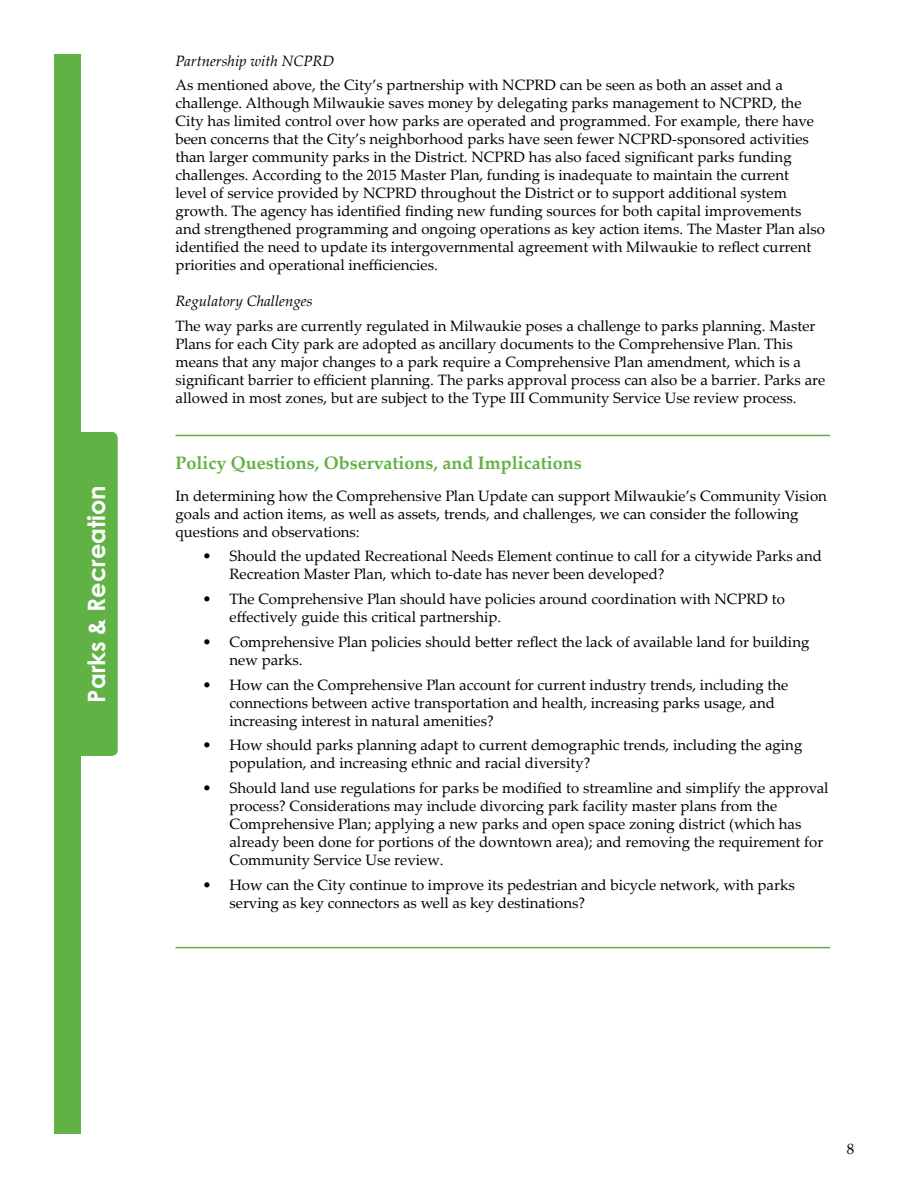
<style>
.page{position:relative;width:918px;height:1188px;background:#fff}
.page>*{position:absolute;margin:0;border:0;box-sizing:border-box;transform-origin:0 0}
.t1{font:700 24px "Century Gothic";color:#fff}
.t2{font:700 18px "Palatino Linotype";color:#60b245}
.t3{font:15px/18px "Palatino Linotype";color:#000}
.t4{font:italic 15px "Palatino Linotype";color:#000}
</style>
<div class="page">
<div style="left:75px;top:432px;width:43px;height:324px;background:#60b245;border-radius:6px"></div>
<div style="left:54px;top:54px;width:27px;height:1079px;background:#60b245"></div>
<hr style="left:176px;top:435px;width:654px;height:1px;background:#60b245">
<hr style="left:176px;top:947px;width:654px;height:1px;background:#60b245">
<h1 class="t1" style="left:78px;top:703px;width:219px;rotate:-90deg">Parks &amp; Recreation</h1>
<p class="t4" style="left:176px;top:50px;width:160px">Partnership with NCPRD</p>
<p class="t3" style="left:176px;top:76px;width:651px">As mentioned above, the City’s partnership with NCPRD can be seen as both an asset and a challenge. Although Milwaukie saves money by delegating parks management to NCPRD, the City has limited control over how parks are operated and programmed. For example, there have been concerns that the City’s neighborhood parks have seen fewer NCPRD-sponsored activities than larger community parks in the District. NCPRD has also faced significant parks funding challenges. According to the 2015 Master Plan, funding is inadequate to maintain the current<br>level of service provided by NCPRD throughout the District or to support additional system growth. The agency has identified finding new funding sources for both capital improvements and strengthened programming and ongoing operations as key action items. The Master Plan also identified the need to update its intergovernmental agreement with Milwaukie to reflect current priorities and operational inefficiencies.</p>
<p class="t4" style="left:176px;top:291px;width:139px">Regulatory Challenges</p>
<p class="t3" style="left:176px;top:317px;width:651px">The way parks are currently regulated in Milwaukie poses a challenge to parks planning. Master Plans for each City park are adopted as ancillary documents to the Comprehensive Plan. This means that any major changes to a park require a Comprehensive Plan amendment, which is a significant barrier to efficient planning. The parks approval process can also be a barrier. Parks are allowed in most zones, but are subject to the Type III Community Service Use review process.</p>
<p class="t2" style="left:176px;top:450px;width:408px">Policy Questions, Observations, and Implications</p>
<p class="t3" style="left:176px;top:486px;width:653px">In determining how the Comprehensive Plan Update can support Milwaukie’s Community Vision goals and action items, as well as assets, trends, and challenges, we can consider the following questions and observations:</p>
<p class="t3" style="left:230px;top:547px;width:594px;text-indent:-27px">• Should the updated Recreational Needs Element continue to call for a citywide Parks and<br>Recreation Master Plan, which to-date has never been developed?</p>
<p class="t3" style="left:230px;top:590px;width:557px;text-indent:-27px">• The Comprehensive Plan should have policies around coordination with NCPRD to effectively guide this critical partnership.</p>
<p class="t3" style="left:230px;top:632px;width:581px;text-indent:-27px">• Comprehensive Plan policies should better reflect the lack of available land for building new parks.</p>
<p class="t3" style="left:230px;top:675px;width:560px;text-indent:-27px">• How can the Comprehensive Plan account for current industry trends, including the connections between active transportation and health, increasing parks usage, and increasing interest in natural amenities?</p>
<p class="t3" style="left:230px;top:736px;width:574px;text-indent:-27px">• How should parks planning adapt to current demographic trends, including the aging population, and increasing ethnic and racial diversity?</p>
<p class="t3" style="left:229px;top:779px;width:601px;text-indent:-27px">• Should land use regulations for parks be modified to streamline and simplify the approval process? Considerations may include divorcing park facility master plans from the Comprehensive Plan; applying a new parks and open space zoning district (which has already been done for portions of the downtown area); and removing the requirement for Community Service Use review.</p>
<p class="t3" style="left:229px;top:875px;width:567px;text-indent:-27px">• How can the City continue to improve its pedestrian and bicycle network, with parks serving as key connectors as well as key destinations?</p>
<p class="t3" style="left:847px;top:1139px;width:9px">8</p>
</div>
